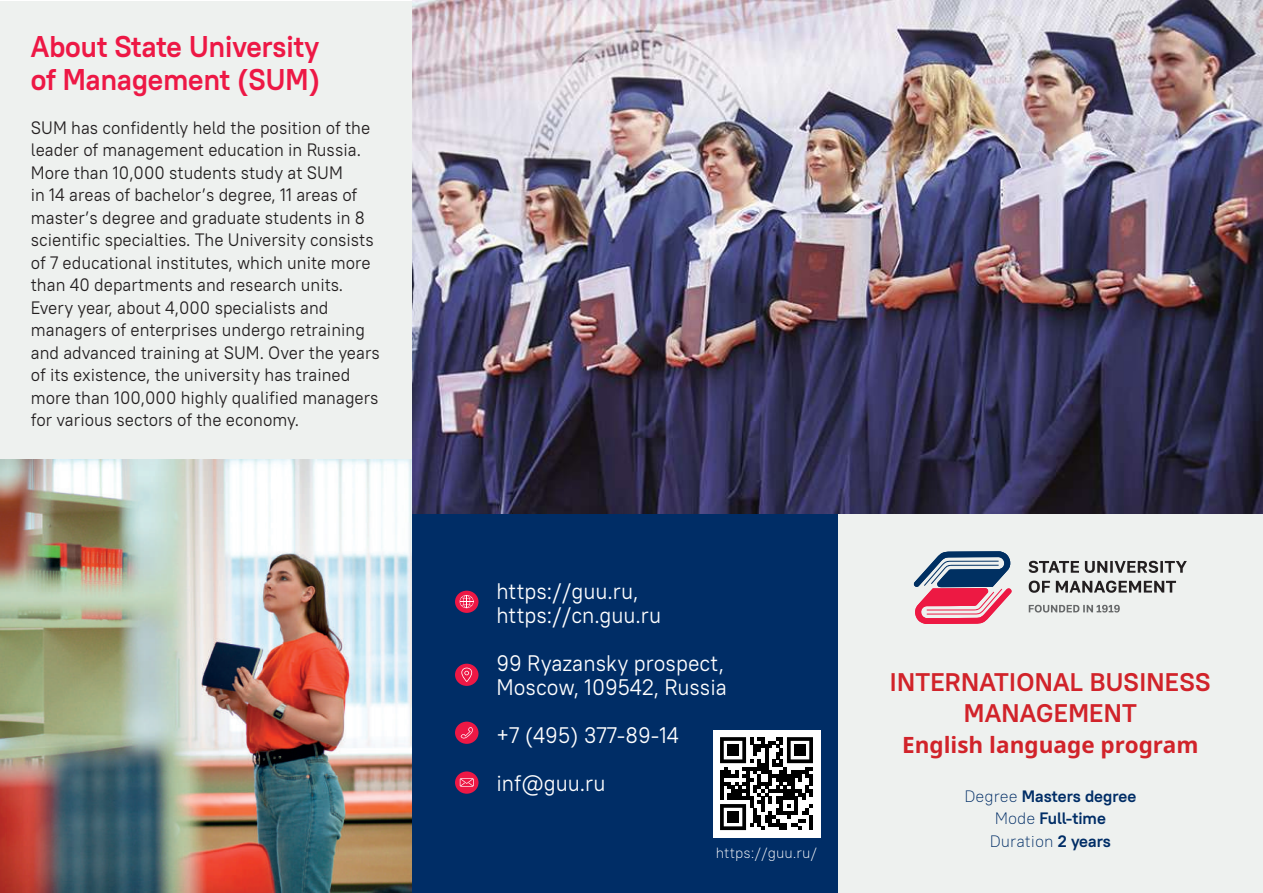
<style>
.page{position:relative;width:1263px;height:893px;background:#fff}
.page>*{position:absolute;margin:0;border:0;box-sizing:border-box;transform-origin:0 0}
.t1{font:700 30px/33px "PT Root UI";color:#ed1845;scale:.95 1}
.t2{font:700 25.5px/30.6px "PT Root UI";letter-spacing:.01em;color:#d1232a;text-align:center}
.t3{font:22.5px/24px "PT Root UI";color:#fff;scale:.95 1}
.t4{font:700 22.5px "Noto Sans";color:#d1232a}
.t5{font:18px/22.5px "PT Root UI";color:#231f20;scale:.95 1}
.t6{font:700 16.5px/22.5px "PT Root UI";color:#002d66;text-align:center}
.t7{font:300 14.85px "PT Root UI";color:#fff}
.s1{font-weight:300}
</style>
<div class="page">
<div style="left:0;top:2px;width:1263px;height:891px;background:#eef1ef"></div>
<img style="left:0;top:459px;width:412px;height:434px">
<div style="left:412px;top:2px;width:426px;height:891px;background:#002d66"></div>
<img style="left:412px;top:0;width:851px;height:513px">
<div style="left:455px;top:664px;width:23px;height:22px;background:#ed1845;border-radius:50%"></div>
<svg style="left:461px;top:668px;width:11px;height:14px"></svg>
<div style="left:455px;top:722px;width:23px;height:22px;background:#ed1845;border-radius:50%"></div>
<svg style="left:461px;top:727px;width:12px;height:12px"></svg>
<div style="left:455px;top:771px;width:23px;height:23px;background:#ed1845;border-radius:50%"></div>
<svg style="left:460px;top:778px;width:14px;height:9px"></svg>
<div style="left:455px;top:591px;width:23px;height:22px;background:#ed1845;border-radius:50%"></div>
<svg style="left:460px;top:595px;width:13px;height:13px"></svg>
<svg style="left:913px;top:551px;width:99px;height:73px"></svg>
<svg style="left:1029px;top:561px;width:158px;height:12px"></svg>
<svg style="left:1029px;top:581px;width:147px;height:12px"></svg>
<svg style="left:1029px;top:605px;width:91px;height:7px"></svg>
<div style="left:713px;top:730px;width:107px;height:107px;background:#fff"></div>
<svg style="left:720px;top:737px;width:93px;height:93px"></svg>
<h1 class="t1" style="left:31px;top:30px;width:306px">About State University of Management (SU M)</h1>
<p class="t5" style="left:31px;top:116px;width:369px">SUM has confidently held the position of the leader of management education in Russia.<br>More than 10,000 students study at SUM<br>in 14 areas of bachelor’s degree, 11 areas of master’s degree and graduate students in 8 scientific specialties. The University consists of 7 educational institutes, which unite more than 40 departments and research units.<br>Every year, about 4,000 specialists and managers of enterprises undergo retraining and advanced training at SUM. Over the years of its existence, the university has trained more than 100,000 highly qualified managers for various sectors of the economy.</p>
<p class="t3" style="left:496px;top:579px;width:175px">https://guu.ru, https://cn.guu.ru</p>
<p class="t3" style="left:496px;top:651px;width:244px">99 Ryazansky prospect,<br>Moscow, 109542, Russia</p>
<p class="t3" style="left:496px;top:711px;width:194px;line-height:48px">+7 (495) 377-89-14 inf@guu.ru</p>
<p class="t7" style="left:716px;top:843px;width:103px">https://guu.ru/</p>
<h2 class="t2" style="left:890px;top:667px;width:322px">International Business<br>Management</h2>
<p class="t4" style="left:902px;top:729px;width:298px">English language program</p>
<p class="t6" style="left:964px;top:784px;width:173px"><span class="s1">Degree</span> Masters degree<br><span class="s1">Mode</span> Full-time<br><span class="s1">Duration</span> 2 years</p>
</div>
